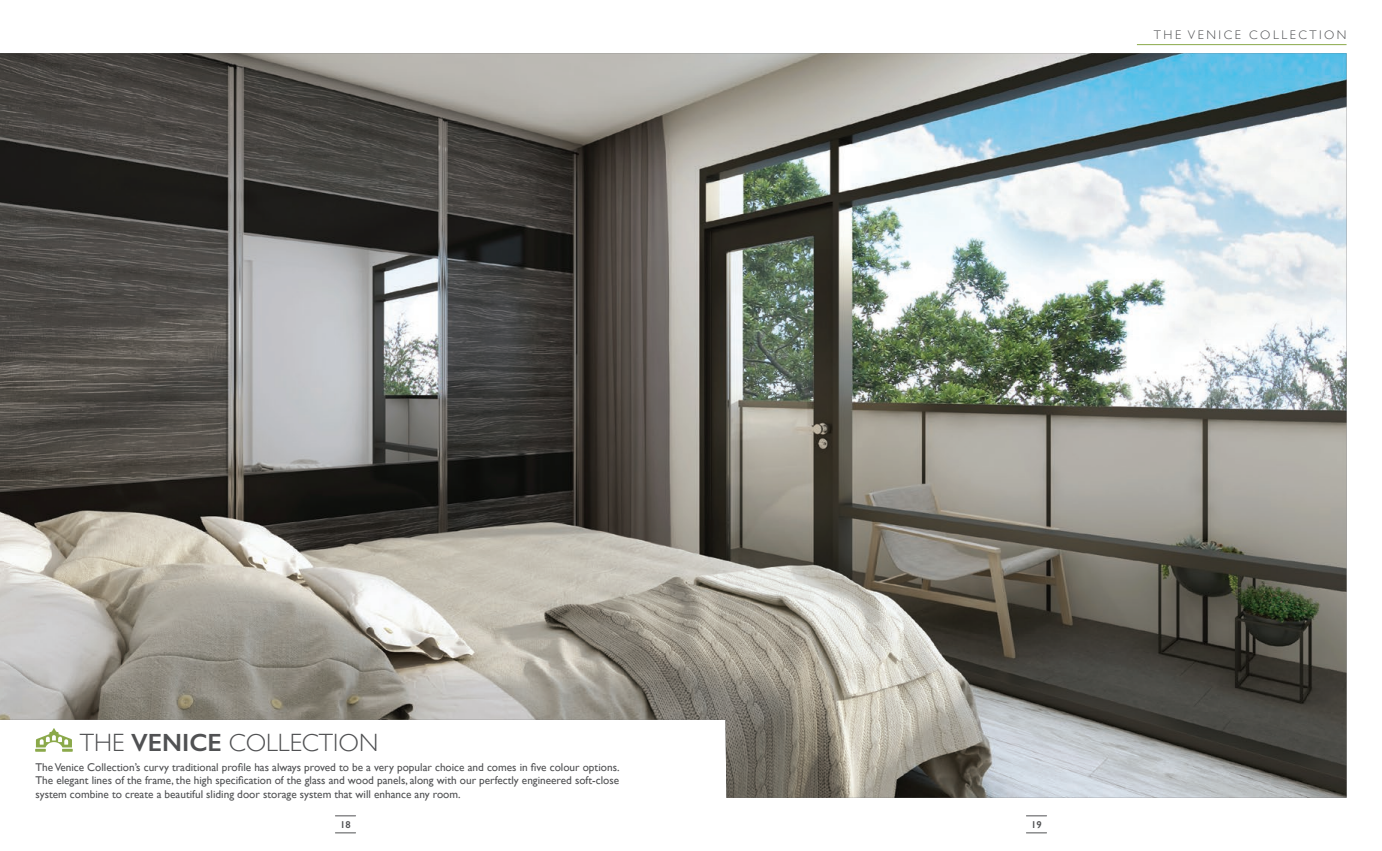
<style>
.page{position:relative;width:1382px;height:851px;background:#fff}
.page>*{position:absolute;margin:0;border:0;box-sizing:border-box;transform-origin:0 0}
.t1{font:300 25px "Gill Sans";color:#505153}
.t2{font:300 12.5px "Gill Sans";letter-spacing:.2em;color:#505153}
.t3{font:11.25px/13.5px "Gill Sans";color:#505153;text-align:justify}
.t4{font:600 10px "Gill Sans";color:#505153}
.s1{font-weight:600}
</style>
<div class="page">
<svg style="left:335px;top:815px;width:21px;height:1px"></svg>
<svg style="left:335px;top:832px;width:21px;height:1px"></svg>
<svg style="left:1026px;top:815px;width:21px;height:1px"></svg>
<svg style="left:1026px;top:832px;width:21px;height:1px"></svg>
<img style="left:0;top:53px;width:1346px;height:744px">
<hr style="left:1137px;top:44px;width:209px;height:1px;background:#8ba94a">
<img style="left:35px;top:728px;width:37px;height:23px">
<p class="t2" style="left:1154px;top:25px;width:194px">THE VENICE COLLECTION</p>
<h1 class="t1" style="left:80px;top:723px;width:300px">THE <span class="s1">VENICE</span> COLLECTION</h1>
<p class="t3" style="left:35px;top:759px;width:585px">The Venice Collection’s curvy traditional profile has always proved to be a very popular choice and comes in five colour options.<br>The elegant lines of the frame, the high specification of the glass and wood panels, along with our perfectly engineered soft-close system combine to create a beautiful sliding door storage system that will enhance any room.</p>
<p class="t4" style="left:340px;top:818px;width:12px">18</p>
<p class="t4" style="left:1031px;top:818px;width:12px">19</p>
</div>
